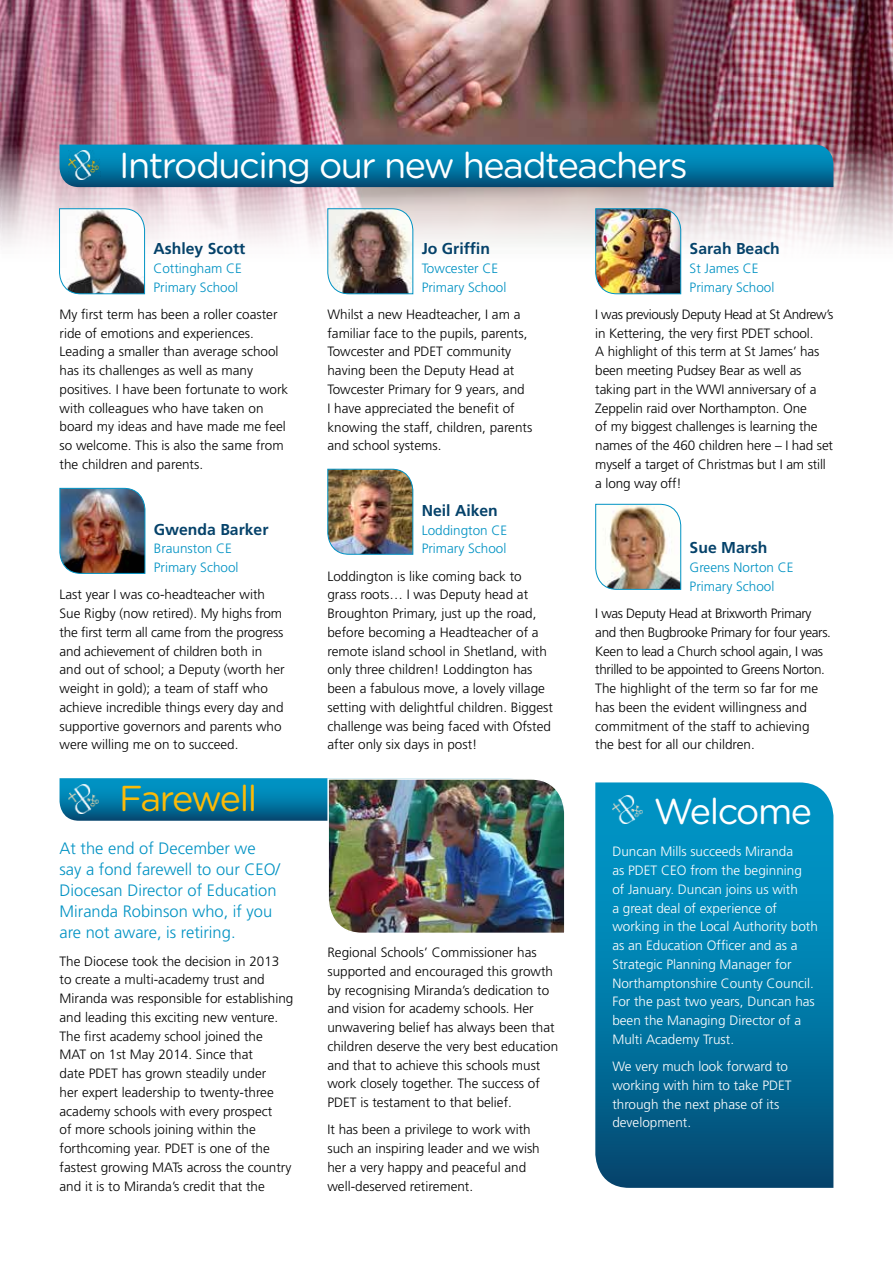
<style>
.page{position:relative;width:893px;height:1263px;background:#fff}
.page>*{position:absolute;margin:0;border:0;box-sizing:border-box;transform-origin:0 0}
.t1{font:36px "Gotham Rounded";letter-spacing:-.04em;color:#fff}
.t2{font:36px "Gotham Rounded";letter-spacing:-.06em;color:#fbba07}
.t3{font:300 16.5px/21px "Frutiger";color:#0092c3}
.t4{font:700 15.75px "Frutiger";color:#05426a}
.t5{font:300 13.5px/18.8px "Frutiger";color:#000}
.t6{font:300 13.5px/18.8px "Frutiger";color:#fff}
.t7{font:300 13.5px/18.8px "Frutiger";letter-spacing:-.025em;color:#000}
.t8{font:300 13.5px/18.8px "Frutiger";color:#0092c3}
</style>
<div class="page">
<img style="left:0;top:0;width:893px;height:272px">
<svg style="left:60px;top:145px;width:773px;height:42px;background:#0178a5"></svg>
<img style="left:68px;top:151px;width:32px;height:29px">
<img style="left:59px;top:208px;width:86px;height:87px">
<img style="left:59px;top:488px;width:87px;height:86px">
<img style="left:327px;top:208px;width:87px;height:87px">
<img style="left:327px;top:468px;width:87px;height:87px">
<img style="left:595px;top:208px;width:86px;height:87px">
<img style="left:595px;top:503px;width:86px;height:87px">
<img style="left:60px;top:778px;width:505px;height:155px">
<svg style="left:595px;top:782px;width:238px;height:406px;background:#0278a5"></svg>
<img style="left:612px;top:795px;width:32px;height:29px">
<h1 class="t1" style="left:119px;top:140px;width:570px">Introducing our new headteachers</h1>
<p class="t4" style="left:153px;top:239px;width:93px">Ashley Scott</p>
<p class="t8" style="left:153px;top:259px;width:90px">Cottingham CE<br>Primary School</p>
<p class="t5" style="left:60px;top:305px;width:230px">My first term has been a roller coaster ride of emotions and experiences.<br>Leading a smaller than average school has its challenges as well as many positives. I have been fortunate to work with colleagues who have taken on board my ideas and have made me feel so welcome. This is also the same from the children and parents.</p>
<p class="t4" style="left:154px;top:520px;width:116px">Gwenda Barker</p>
<p class="t8" style="left:154px;top:539px;width:86px">Braunston CE<br>Primary School</p>
<p class="t5" style="left:60px;top:585px;width:227px">Last year I was co-headteacher with Sue Rigby (now retired). My highs from the first term all came from the progress and achievement of children both in and out of school; a Deputy (worth her weight in gold); a team of staff who achieve incredible things every day and supportive governors and parents who were willing me on to succeed.</p>
<p class="t4" style="left:422px;top:239px;width:70px">Jo Griffin</p>
<p class="t8" style="left:422px;top:259px;width:86px">Towcester CE<br>Primary School</p>
<p class="t5" style="left:327px;top:305px;width:206px">Whilst a new Headteacher, I am a familiar face to the pupils, parents,<br>Towcester and PDET community having been the Deputy Head at<br>Towcester Primary for 9 years, and<br>I have appreciated the benefit of knowing the staff, children, parents and school systems.</p>
<p class="t4" style="left:422px;top:501px;width:78px">Neil Aiken</p>
<p class="t8" style="left:422px;top:521px;width:87px">Loddington CE<br>Primary School</p>
<p class="t5" style="left:327px;top:567px;width:227px">Loddington is like coming back to grass roots… I was Deputy head at Broughton Primary, just up the road, before becoming a Headteacher of a remote island school in Shetland, with only three children! Loddington has been a fabulous move, a lovely village setting with delightful children. Biggest challenge was being faced with Ofsted after only six days in post!</p>
<h1 class="t2" style="left:119px;top:774px;width:140px">Farewell</h1>
<p class="t3" style="left:60px;top:838px;width:222px">At the end of December we say a fond farewell to our CEO/<br>Diocesan Director of Education<br>Miranda Robinson who, if you are not aware, is retiring.</p>
<p class="t5" style="left:60px;top:952px;width:235px">The Diocese took the decision in 2013 to create a multi-academy trust and Miranda was responsible for establishing and leading this exciting new venture.<br>The first academy school joined the<br>MAT on 1st May 2014. Since that<br>date PDET has grown steadily under<br>her expert leadership to twenty-three academy schools with every prospect<br>of more schools joining within the forthcoming year. PDET is one of the fastest growing MATs across the country and it is to Miranda’s credit that the</p>
<p class="t5" style="left:327px;top:943px;width:232px">Regional Schools’ Commissioner has supported and encouraged this growth by recognising Miranda’s dedication to and vision for academy schools. Her unwavering belief has always been that children deserve the very best education and that to achieve this schools must work closely together. The success of PDET is testament to that belief.</p>
<p class="t5" style="left:327px;top:1120px;width:214px">It has been a privilege to work with such an inspiring leader and we wish her a very happy and peaceful and well-deserved retirement.</p>
<p class="t4" style="left:690px;top:239px;width:92px">Sarah Beach</p>
<p class="t8" style="left:690px;top:259px;width:86px">St James CE<br>Primary School</p>
<p class="t5" style="left:595px;top:305px;width:240px">I was previously Deputy Head at St Andrew’s in Kettering, the very first PDET school.<br>A highlight of this term at St James’ has been meeting Pudsey Bear as well as taking part in the WWI anniversary of a Zeppelin raid over Northampton. One<br>of my biggest challenges is learning the names of the 460 children here – I had set myself a target of Christmas but I am still a long way off!</p>
<p class="t4" style="left:690px;top:538px;width:79px">Sue Marsh</p>
<p class="t8" style="left:690px;top:558px;width:106px">Greens Norton CE<br>Primary School</p>
<p class="t7" style="left:595px;top:604px;width:237px">I was Deputy Head at Brixworth Primary and then Bugbrooke Primary for four years.<br>Keen to lead a Church school again, I was thrilled to be appointed to Greens Norton.<br>The highlight of the term so far for me has been the evident willingness and commitment of the staff to achieving the best for all our children.</p>
<h1 class="t1" style="left:654px;top:786px;width:160px">Welcome</h1>
<p class="t6" style="left:612px;top:842px;width:207px">Duncan Mills succeeds Miranda<br>as PDET CEO from the beginning<br>of January. Duncan joins us with<br>a great deal of experience of working in the Local Authority both as an Education Officer and as a<br>Strategic Planning Manager for<br>Northamptonshire County Council.<br>For the past two years, Duncan has been the Managing Director of a<br>Multi Academy Trust.</p>
<p class="t6" style="left:612px;top:1057px;width:181px">We very much look forward to working with him to take PDET through the next phase of its development.</p>
</div>
